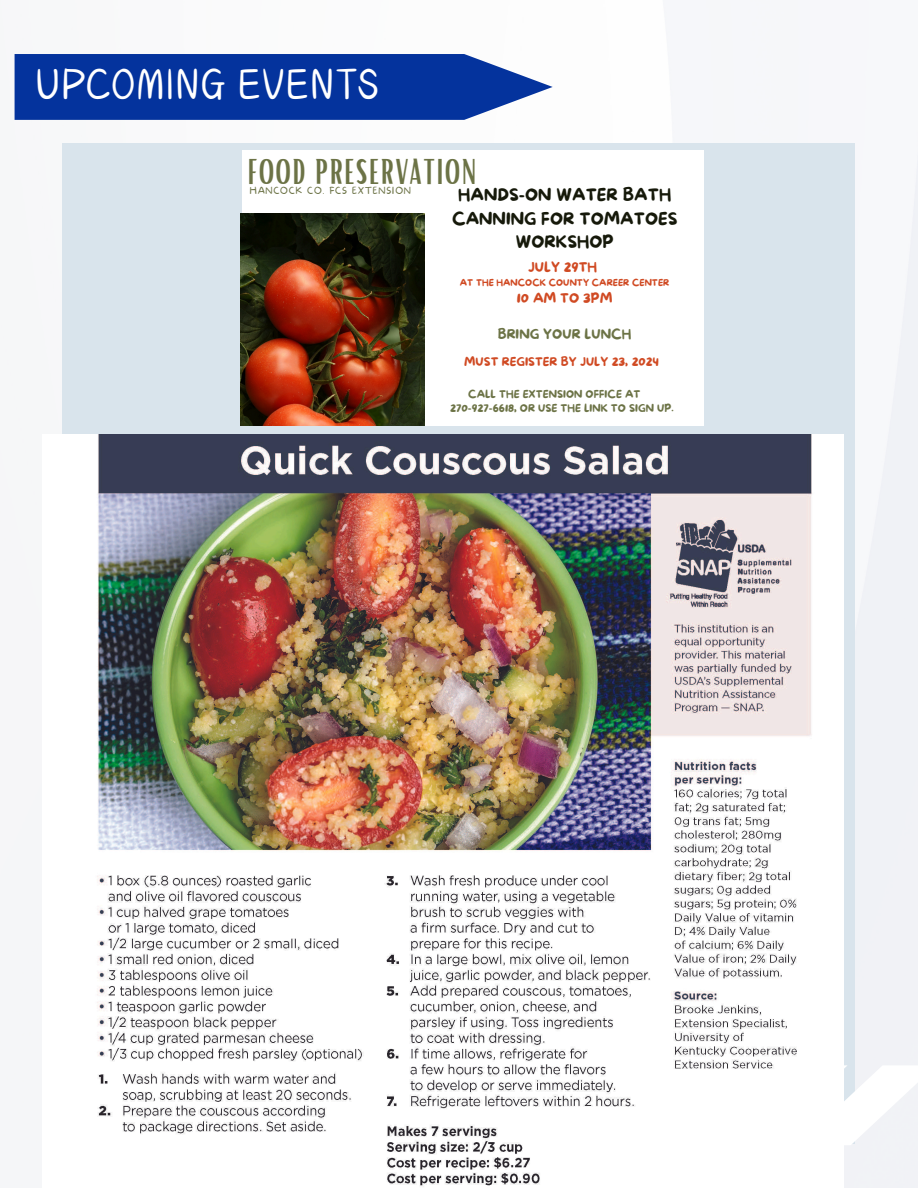
<style>
.page{position:relative;width:918px;height:1188px;background:#fff}
.page>*{position:absolute;margin:0;border:0;box-sizing:border-box;transform-origin:0 0}
.t1{font:47.1px "Canva Milk Ttea";color:#fff}
.t2{font:34.95px "Bright";letter-spacing:.03em;color:#6c7346}
.t3{font:16.8px/23.5px "More Sugar";color:#16190a;text-align:center}
.t4{font:13.2px "More Sugar";color:#d04a23}
.t5{font:13.2px "More Sugar";color:#6c7346}
.t6{font:11.7px "More Sugar";color:#d04a23}
.t7{font:10.5px/14.5px "More Sugar";color:#6c7346}
.t8{font:9.15px "More Sugar";color:#d04a23}
.t9{font:100 9.15px "More Sugar";letter-spacing:.08em;color:#6c7346}
</style>
<div class="page">
<div style="left:63px;top:144px;width:792px;height:1000px;background:#d9e4ec"></div>
<div style="left:242px;top:150px;width:461px;height:276px;background:#fff"></div>
<svg style="left:843px;top:1065px;width:75px;height:80px"></svg>
<svg style="left:15px;top:54px;width:538px;height:66px;background:#1843a5"></svg>
<img style="left:241px;top:214px;width:183px;height:211px">
<img style="left:63px;top:434px;width:780px;height:754px">
<h3 class="t1" style="left:35px;top:55px;width:345px">UPCOMING EVENTS</h3>
<p class="t2" style="left:247px;top:149px;width:231px">FOOD PRESERVATION</p>
<p class="t9" style="left:250px;top:186px;width:163px">HANCOCK CO. FCS EXTENSION</p>
<h4 class="t3" style="left:452px;top:184px;width:227px">HANDS-ON WATER BATH<br>CANNING FOR TOMATOES<br>WORKSHOP</h4>
<h5 class="t4" style="left:528px;top:260px;width:70px">JULY 29TH</h5>
<h6 class="t8" style="left:460px;top:278px;width:211px">AT THE HANCOCK COUNTY CAREER CENTER</h6>
<p class="t4" style="left:517px;top:291px;width:97px">10 AM TO 3PM</p>
<p class="t5" style="left:498px;top:327px;width:135px">BRING YOUR LUNCH</p>
<p class="t6" style="left:464px;top:356px;width:196px">MUST REGISTER BY JULY 23, 2024</p>
<p class="t7" style="left:450px;top:387px;width:225px;text-indent:18px">CALL THE EXTENSION OFFICE AT<br>270-927-6618, OR USE THE LINK TO SIGN UP.</p>
</div>
